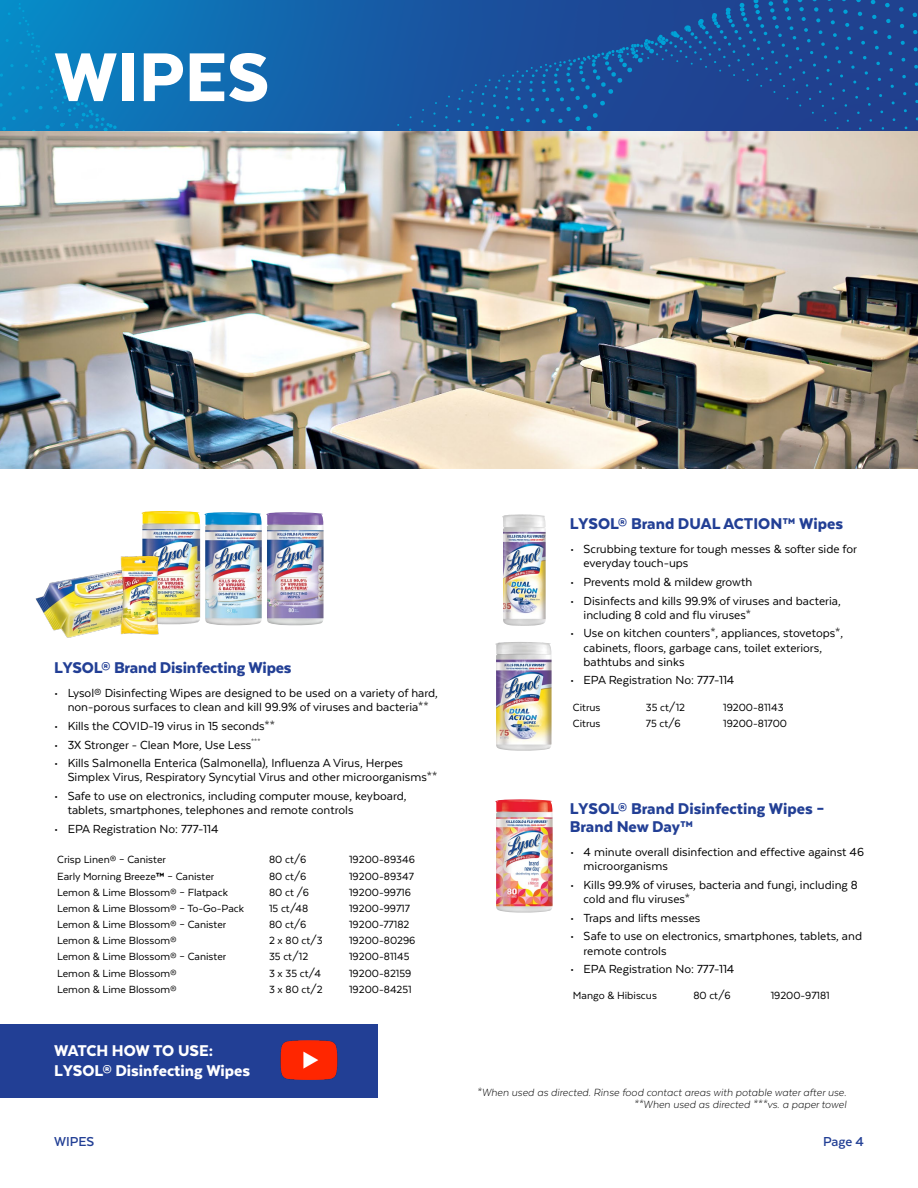
<style>
.page{position:relative;width:918px;height:1188px;background:#fff}
.page>*{position:absolute;margin:0;border:0;box-sizing:border-box;transform-origin:0 0}
.t1{font:900 79.5px "Texta";color:#fff}
.t2{font:900 18px/18px "Texta";letter-spacing:-.005em;color:#223f95}
.t3{font:900 18px/20.1px "Texta";color:#fff}
.t4{font:700 15px "Texta";color:#223f95}
.t5{font:13.5px/14.2px "Texta";color:#000}
.t6{font:12px "Texta";color:#000}
.t7{font:italic 300 12px/12px "Texta";color:#000;text-align:right}
.s1{font-weight:900}
</style>
<div class="page">
<svg style="left:296px;top:0;width:622px;height:132px;background:#1c4f9b"></svg>
<svg style="left:0;top:0;width:296px;height:132px;background:#0e77b9"></svg>
<img style="left:35px;top:570px;width:146px;height:68px">
<img style="left:141px;top:511px;width:59px;height:113px">
<img style="left:117px;top:554px;width:45px;height:83px">
<img style="left:502px;top:514px;width:44px;height:112px">
<img style="left:0;top:132px;width:918px;height:337px">
<img style="left:204px;top:512px;width:58px;height:113px">
<img style="left:266px;top:512px;width:58px;height:113px">
<img style="left:495px;top:799px;width:58px;height:114px">
<img style="left:495px;top:642px;width:57px;height:109px">
<div style="left:0;top:1024px;width:378px;height:73px;background:#223f95"></div>
<img style="left:280px;top:1041px;width:57px;height:39px">
<h1 class="t1" style="left:54px;top:36px;width:217px">WIPES</h1>
<h2 class="t2" style="left:54px;top:658px;width:239px">LYSOL® Brand Disinfecting Wipes</h2>
<p class="t5" style="left:54px;top:686px;width:385px;text-align:center">• Lysol® Disinfecting Wipes are designed to be used on a variety of hard, non-porous surfaces to clean and kill 99.9% of viruses and bacteria**</p>
<p class="t5" style="left:54px;top:719px;width:222px">• Kills the COVID-19 virus in 15 seconds**</p>
<p class="t5" style="left:54px;top:737px;width:208px">• 3X Stronger - Clean More, Use Less<sup>***</sup></p>
<p class="t5" style="left:68px;top:756px;width:371px;text-indent:-14px">• Kills Salmonella Enterica (Salmonella), Influenza A Virus, Herpes<br>Simplex Virus, Respiratory Syncytial Virus and other microorganisms**</p>
<p class="t5" style="left:68px;top:789px;width:340px;text-indent:-14px">• Safe to use on electronics, including computer mouse, keyboard, tablets, smartphones, telephones and remote controls</p>
<p class="t5" style="left:54px;top:821px;width:166px">• EPA Registration No: 777-114</p>
<p class="t6" style="left:57px;top:854px;width:110px">Crisp Linen® – Canister</p>
<p class="t6" style="left:269px;top:854px;width:39px">80 ct/6</p>
<p class="t6" style="left:349px;top:854px;width:67px">19200-89346</p>
<p class="t6" style="left:57px;top:870px;width:159px">Early Morning Breeze<span class="s1">™</span> – Canister</p>
<p class="t6" style="left:269px;top:870px;width:39px">80 ct/6</p>
<p class="t6" style="left:349px;top:870px;width:66px">19200-89347</p>
<p class="t6" style="left:57px;top:886px;width:172px">Lemon &amp; Lime Blossom® – Flatpack</p>
<p class="t6" style="left:269px;top:886px;width:41px">80 ct /6</p>
<p class="t6" style="left:349px;top:886px;width:63px">19200-99716</p>
<p class="t6" style="left:57px;top:902px;width:188px">Lemon &amp; Lime Blossom® – To-Go-Pack</p>
<p class="t6" style="left:269px;top:902px;width:41px">15 ct/48</p>
<p class="t6" style="left:349px;top:902px;width:62px">19200-99717</p>
<p class="t6" style="left:57px;top:918px;width:171px">Lemon &amp; Lime Blossom® – Canister</p>
<p class="t6" style="left:269px;top:918px;width:39px">80 ct/6</p>
<p class="t6" style="left:349px;top:918px;width:62px">19200-77182</p>
<p class="t6" style="left:57px;top:935px;width:121px">Lemon &amp; Lime Blossom®</p>
<p class="t6" style="left:269px;top:935px;width:55px">2 x 80 ct/3</p>
<p class="t6" style="left:349px;top:935px;width:68px">19200-80296</p>
<p class="t6" style="left:57px;top:951px;width:171px">Lemon &amp; Lime Blossom® – Canister</p>
<p class="t6" style="left:269px;top:951px;width:41px">35 ct/12</p>
<p class="t6" style="left:349px;top:951px;width:62px">19200-81145</p>
<p class="t6" style="left:57px;top:967px;width:121px">Lemon &amp; Lime Blossom®</p>
<p class="t6" style="left:269px;top:967px;width:53px">3 x 35 ct/4</p>
<p class="t6" style="left:349px;top:967px;width:64px">19200-82159</p>
<p class="t6" style="left:57px;top:983px;width:121px">Lemon &amp; Lime Blossom®</p>
<p class="t6" style="left:269px;top:983px;width:55px">3 x 80 ct/2</p>
<p class="t6" style="left:349px;top:983px;width:64px">19200-84251</p>
<h2 class="t3" style="left:54px;top:1040px;width:198px">WATCH HOW TO USE:<br>LYSOL® Disinfecting Wipes</h2>
<h2 class="t2" style="left:570px;top:514px;width:275px">LYSOL® Brand DUAL ACTION™ Wipes</h2>
<p class="t5" style="left:584px;top:542px;width:275px;text-indent:-14px">• Scrubbing texture for tough messes &amp; softer side for everyday touch-ups</p>
<p class="t5" style="left:570px;top:575px;width:184px">• Prevents mold &amp; mildew growth</p>
<p class="t5" style="left:584px;top:593px;width:259px;text-indent:-14px">• Disinfects and kills 99.9% of viruses and bacteria, including 8 cold and flu viruses*</p>
<p class="t5" style="left:584px;top:626px;width:261px;text-indent:-14px">• Use on kitchen counters*, appliances, stovetops*, cabinets, floors, garbage cans, toilet exteriors, bathtubs and sinks</p>
<p class="t5" style="left:570px;top:673px;width:166px">• EPA Registration No: 777-114</p>
<p class="t6" style="left:573px;top:701px;width:29px">Citrus</p>
<p class="t6" style="left:646px;top:701px;width:41px">35 ct/12</p>
<p class="t6" style="left:723px;top:701px;width:62px">19200-81143</p>
<p class="t6" style="left:573px;top:717px;width:29px">Citrus</p>
<p class="t6" style="left:646px;top:717px;width:36px">75 ct/6</p>
<p class="t6" style="left:723px;top:717px;width:65px">19200-81700</p>
<h2 class="t2" style="left:570px;top:799px;width:256px">LYSOL® Brand Disinfecting Wipes –<br>Brand New Day™</h2>
<p class="t5" style="left:584px;top:845px;width:282px;text-indent:-14px">• 4 minute overall disinfection and effective against 46 microorganisms</p>
<p class="t5" style="left:584px;top:878px;width:276px;text-indent:-14px">• Kills 99.9% of viruses, bacteria and fungi, including 8 cold and flu viruses*</p>
<p class="t5" style="left:570px;top:910px;width:132px">• Traps and lifts messes</p>
<p class="t5" style="left:584px;top:929px;width:280px;text-indent:-14px">• Safe to use on electronics, smartphones, tablets, and remote controls</p>
<p class="t5" style="left:570px;top:962px;width:166px">• EPA Registration No: 777-114</p>
<p class="t6" style="left:573px;top:990px;width:85px">Mango &amp; Hibiscus</p>
<p class="t6" style="left:693px;top:990px;width:39px">80 ct/6</p>
<p class="t6" style="left:771px;top:990px;width:61px">19200-97181</p>
<p class="t7" style="left:477px;top:1086px;width:371px">*When used as directed. Rinse food contact areas with potable water after use. **When used as directed ***vs. a paper towel</p>
<p class="t4" style="left:54px;top:1134px;width:42px">WIPES</p>
<p class="t4" style="left:823px;top:1134px;width:42px">Page 4</p>
</div>
